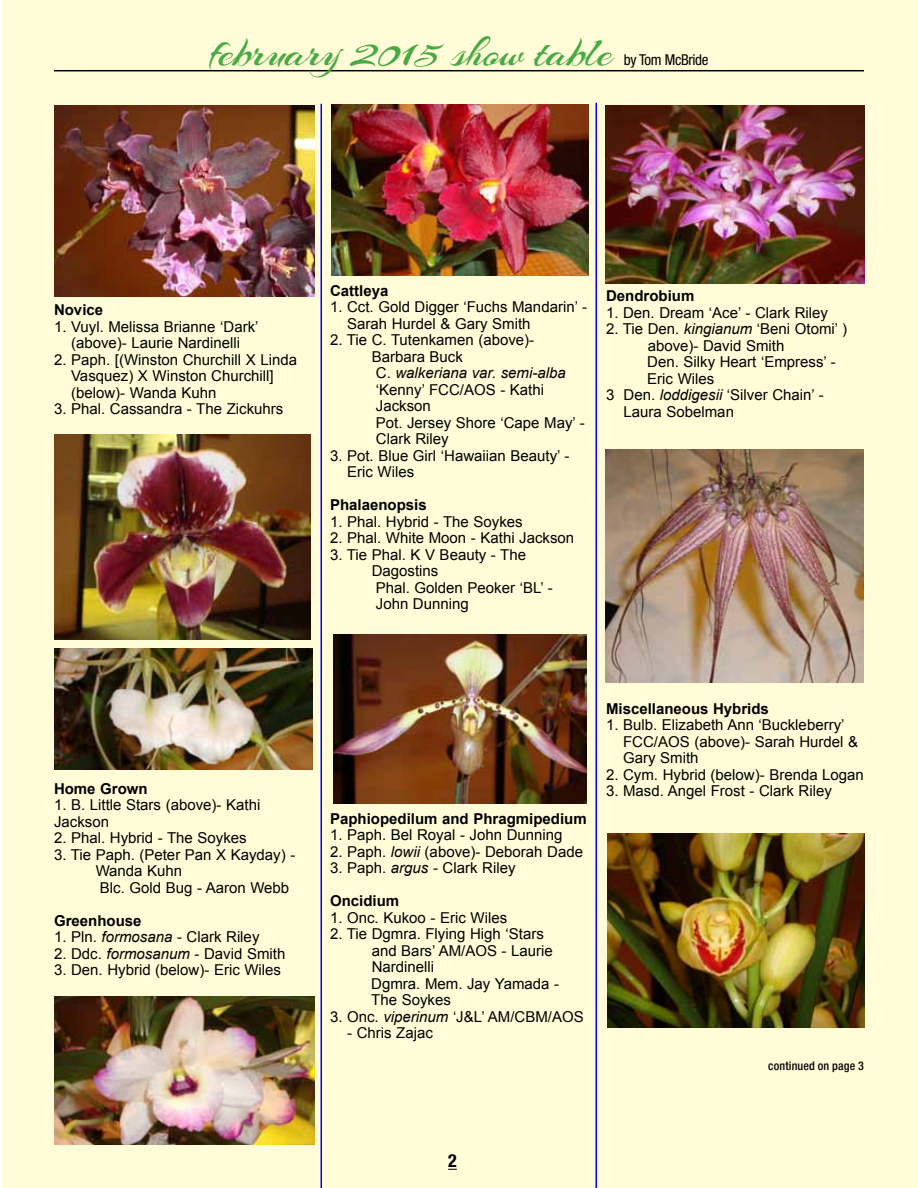
<style>
.page{position:relative;width:918px;height:1188px;background:#fff}
.page>*{position:absolute;margin:0;border:0;box-sizing:border-box;transform-origin:0 0}
.t1{font:45px "Arizonia";letter-spacing:-.01em;color:#49a942}
.t2{font:700 condensed 18px "Helvetica Neue";color:#000}
.t3{font:15px/16.5px "Arial";color:#000}
.t4{font:700 15px "Arial";color:#000}
.t5{font:condensed 15px "Helvetica Neue";letter-spacing:-.025em;color:#000}
.t6{font:500 condensed 12px "Helvetica Neue";letter-spacing:.015em;color:#000}
.s1{font-style:italic}
.s2{font-weight:700}
</style>
<div class="page">
<div style="left:2px;top:0;width:916px;height:1188px;background:#fffcd7"></div>
<hr style="left:54px;top:70px;width:810px;height:1px;background:#000">
<hr style="left:321px;top:104px;width:1px;height:1084px;background:#00f">
<hr style="left:596px;top:103px;width:1px;height:1085px;background:#00f">
<img style="left:54px;top:105px;width:260px;height:192px">
<img style="left:54px;top:434px;width:256px;height:205px">
<img style="left:54px;top:648px;width:258px;height:121px">
<img style="left:332px;top:104px;width:257px;height:172px">
<img style="left:54px;top:996px;width:260px;height:149px">
<img style="left:333px;top:634px;width:253px;height:169px">
<img style="left:606px;top:106px;width:258px;height:178px">
<img style="left:606px;top:449px;width:258px;height:234px">
<img style="left:607px;top:834px;width:257px;height:194px">
<h1 class="t1" style="left:210px;top:25px;width:405px">february 2015 show table</h1>
<p class="t5" style="left:624px;top:51px;width:86px">by Tom McBride</p>
<p class="t4" style="left:54px;top:300px;width:51px">Novice</p>
<p class="t3" style="left:54px;top:319px;width:206px;text-align:center">1. Vuyl. Melissa Brianne ‘Dark’ (above)- Laurie Nardinelli</p>
<p class="t3" style="left:71px;top:352px;width:227px;text-indent:-17px">2. Paph. [(Winston Churchill X Linda<br>Vasquez) X Winston Churchill] (below)- Wanda Kuhn</p>
<p class="t3" style="left:54px;top:401px;width:231px">3. Phal. Cassandra - The Zickuhrs</p>
<p class="t4" style="left:330px;top:281px;width:60px">Cattleya</p>
<p class="t3" style="left:347px;top:299px;width:241px;text-indent:-17px">1. Cct. Gold Digger ‘Fuchs Mandarin’ -<br>Sarah Hurdel &amp; Gary Smith</p>
<p class="t3" style="left:372px;top:332px;width:215px;text-indent:-42px">2. Tie C. Tutenkamen (above)-<br>Barbara Buck<br>C. <span class="s1">walkeriana var. semi-alba </span>‘Kenny’ FCC/AOS - Kathi<br>Jackson<br>Pot. Jersey Shore ‘Cape May’ -<br>Clark Riley</p>
<p class="t3" style="left:347px;top:448px;width:224px;text-indent:-17px">3. Pot. Blue Girl ‘Hawaiian Beauty’ -<br>Eric Wiles</p>
<p class="t4" style="left:330px;top:495px;width:98px">Phalaenopsis</p>
<p class="t3" style="left:330px;top:514px;width:194px">1. Phal. Hybrid - The Soykes</p>
<p class="t3" style="left:330px;top:530px;width:246px">2. Phal. White Moon - Kathi Jackson</p>
<p class="t3" style="left:372px;top:547px;width:183px;text-indent:-42px">3. Tie Phal. K V Beauty - The<br>Dagostins<br>Phal. Golden Peoker ‘BL’ -<br>John Dunning</p>
<p class="t4" style="left:606px;top:286px;width:90px">Dendrobium</p>
<p class="t3" style="left:606px;top:304px;width:223px">1. Den. Dream ‘Ace’ - Clark Riley</p>
<p class="t3" style="left:606px;top:321px;width:243px">2. Tie Den. <span class="s1">kingianum</span> ‘Beni Otomi’ )</p>
<p class="t3" style="left:648px;top:337px;width:138px">above)- David Smith</p>
<p class="t3" style="left:647px;top:354px;width:190px">Den. Silky Heart ‘Empress’ -</p>
<p class="t3" style="left:647px;top:370px;width:69px">Eric Wiles</p>
<p class="t3" style="left:606px;top:387px;width:219px">3 Den. <span class="s1">loddigesii</span> ‘Silver Chain’ -</p>
<p class="t3" style="left:624px;top:403px;width:112px">Laura Sobelman</p>
<p class="t4" style="left:54px;top:779px;width:95px">Home Grown</p>
<p class="t3" style="left:54px;top:797px;width:208px">1. B. Little Stars (above)- Kathi<br>Jackson</p>
<p class="t3" style="left:54px;top:830px;width:194px">2. Phal. Hybrid - The Soykes</p>
<p class="t3" style="left:96px;top:847px;width:201px;text-indent:-42px">3. Tie Paph. (Peter Pan X Kayday) -<br>Wanda Kuhn<br>Blc. Gold Bug - Aaron Webb</p>
<p class="t4" style="left:54px;top:911px;width:89px">Greenhouse</p>
<p class="t3" style="left:54px;top:929px;width:207px">1. Pln. <span class="s1">formosana</span> - Clark Riley</p>
<p class="t3" style="left:54px;top:946px;width:233px">2. Ddc. <span class="s1">formosanum</span> - David Smith</p>
<p class="t3" style="left:54px;top:962px;width:229px">3. Den. Hybrid (below)- Eric Wiles</p>
<p class="t4" style="left:330px;top:809px;width:258px">Paphiopedilum and Phragmipedium</p>
<p class="t3" style="left:330px;top:827px;width:234px">1. Paph. Bel Royal - John Dunning</p>
<p class="t3" style="left:330px;top:844px;width:255px">2. Paph. <span class="s1">lowii</span> (above)- Deborah Dade</p>
<p class="t3" style="left:330px;top:852px;width:187px;line-height:33px">3. Paph. <span class="s1">argus</span> - Clark Riley<br><span class="s2">Oncidium</span></p>
<p class="t3" style="left:330px;top:910px;width:179px">1. Onc. Kukoo - Eric Wiles</p>
<p class="t3" style="left:371px;top:926px;width:189px;text-indent:-41px">2. Tie Dgmra. Flying High ‘Stars and Bars’ AM/AOS - Laurie<br>Nardinelli<br>Dgmra. Mem. Jay Yamada -<br>The Soykes</p>
<p class="t3" style="left:330px;top:1009px;width:255px">3. Onc. <span class="s1">viperinum</span> ‘J&amp;L’ AM/CBM/AOS</p>
<p class="t3" style="left:347px;top:1025px;width:87px">- Chris Zajac</p>
<p class="t4" style="left:606px;top:699px;width:164px">Miscellaneous Hybrids</p>
<p class="t3" style="left:623px;top:717px;width:237px;text-indent:-17px">1. Bulb. Elizabeth Ann ‘Buckleberry’<br>FCC/AOS (above)- Sarah Hurdel &amp;<br>Gary Smith</p>
<p class="t3" style="left:606px;top:766px;width:259px">2. Cym. Hybrid (below)- Brenda Logan</p>
<p class="t3" style="left:606px;top:783px;width:227px">3. Masd. Angel Frost - Clark Riley</p>
<p class="t6" style="left:768px;top:1059px;width:97px">continued on page 3</p>
<p class="t2" style="left:448px;top:1150px;width:10px">2</p>
</div>
